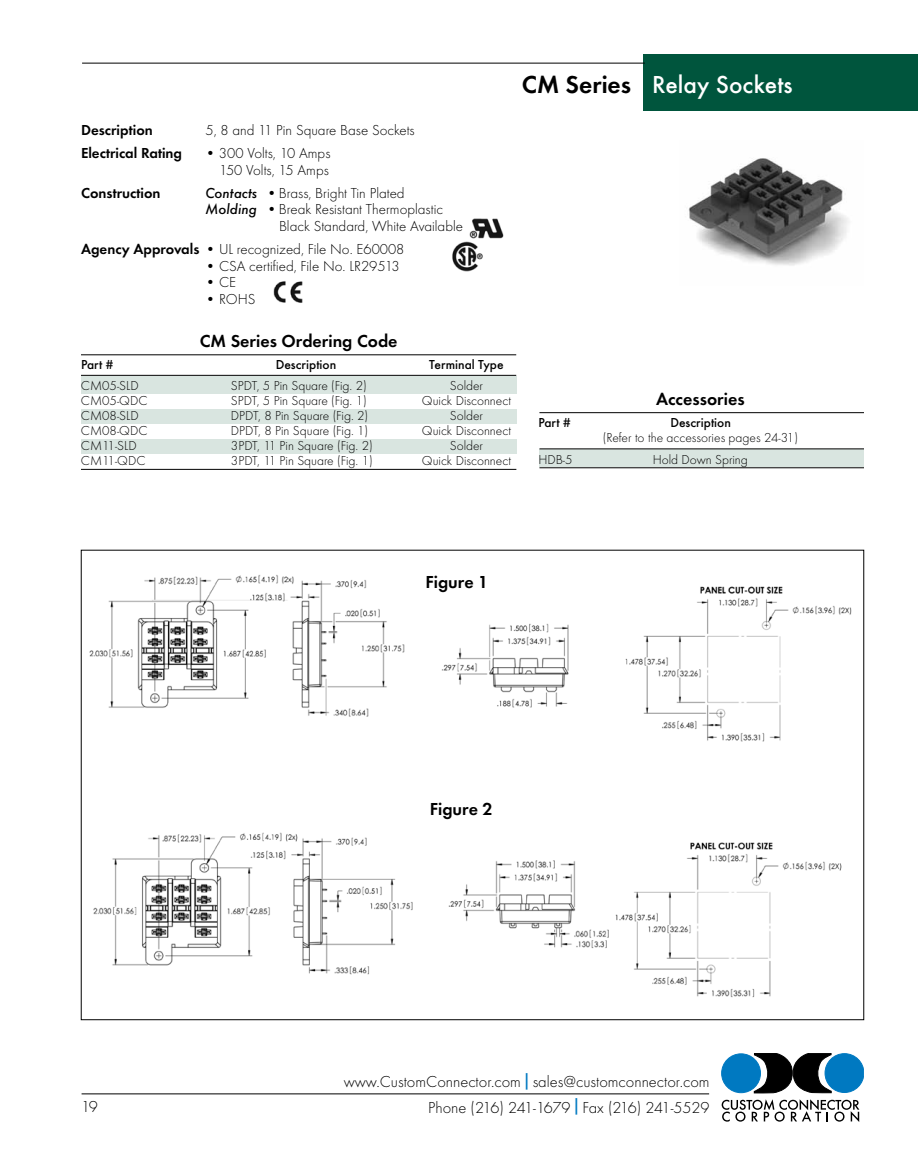
<style>
.page{position:relative;width:918px;height:1175px;background:#fff}
.page>*{position:absolute;margin:0;border:0;box-sizing:border-box;transform-origin:0 0}
.t1{font:500 25.5px "Futura T";color:#fff}
.t2{font:600 25.5px "Futura T";color:#000}
.t3{font:600 18px "Futura T";color:#000}
.t4{font:300 16.5px "Futura T";color:#000}
.t5{font:300 16.5px "Futura T";letter-spacing:-.02em;color:#000}
.t6{font:300 15px/16.5px "Futura T";color:#000;text-align:right}
.t7{font:600 15px "Futura T";color:#000}
.t8{font:300 13.5px "Futura T";color:#000}
.t9{font:500 13.5px "Futura T";color:#000}
.s1{font-weight:500;font-style:italic}
.s2{font-weight:600}
.s3{font-family:"Helvetica Neue";font-weight:700;color:#0079c1}
</style>
<div class="page">
<img style="left:273px;top:281px;width:30px;height:22px">
<div style="left:644px;top:54px;width:274px;height:57px;background:#00553d"></div>
<hr style="left:82px;top:63px;width:563px;height:1px;background:#000">
<img style="left:469px;top:218px;width:35px;height:21px">
<img style="left:452px;top:241px;width:31px;height:31px">
<div style="left:722px;top:1053px;width:38px;height:39px;background:#0079c1;border-radius:50%"></div>
<div style="left:722px;top:1053px;width:39px;height:39px;border:1px solid #0079c1;border-radius:50%"></div>
<div style="left:825px;top:1053px;width:39px;height:39px;background:#0079c1;border-radius:50%"></div>
<div style="left:825px;top:1053px;width:39px;height:39px;border:1px solid #0079c1;border-radius:50%"></div>
<svg style="left:754px;top:1053px;width:77px;height:40px"></svg>
<svg style="left:722px;top:1099px;width:137px;height:23px"></svg>
<hr style="left:82px;top:1093px;width:627px;height:1px;background:#000">
<div style="left:81px;top:439px;width:435px;height:15px;background:#d9e5e0"></div>
<div style="left:81px;top:409px;width:435px;height:15px;background:#d9e5e0"></div>
<div style="left:539px;top:449px;width:325px;height:18px;background:#d9e5e0"></div>
<div style="left:81px;top:376px;width:435px;height:17px;background:#d9e5e0"></div>
<hr style="left:81px;top:354px;width:435px;height:1px;background:#000">
<hr style="left:81px;top:375px;width:435px;height:1px;background:#000">
<hr style="left:81px;top:469px;width:435px;height:1px;background:#000">
<hr style="left:539px;top:412px;width:325px;height:1px;background:#000">
<hr style="left:539px;top:448px;width:325px;height:1px;background:#000">
<hr style="left:539px;top:467px;width:325px;height:1px;background:#000">
<img style="left:688px;top:158px;width:161px;height:108px">
<img style="left:89px;top:575px;width:763px;height:423px">
<p class="t7" style="left:81px;top:121px;width:73px">Description</p>
<p class="t6" style="left:206px;top:122px;width:211px">5, 8 and 11 Pin Square Base Sockets</p>
<p class="t7" style="left:81px;top:144px;width:103px">Electrical Rating</p>
<p class="t6" style="left:206px;top:145px;width:127px">• 300 Volts, 10 Amps<br>150 Volts, 15 Amps</p>
<p class="t7" style="left:81px;top:184px;width:81px">Construction</p>
<p class="t6" style="left:206px;top:185px;width:201px"><span class="s1">Contacts</span> • Brass, Bright Tin Plated</p>
<p class="t6" style="left:206px;top:201px;width:239px"><span class="s1">Molding</span> • Break Resistant Thermoplastic</p>
<p class="t6" style="left:279px;top:218px;width:186px">Black Standard, White Available</p>
<p class="t6" style="left:81px;top:241px;width:325px"><span class="s2">Agency Approvals</span> • UL recognized, File No. E60008</p>
<p class="t6" style="left:206px;top:257px;width:196px">• CSA certified, File No. LR29513</p>
<p class="t6" style="left:206px;top:274px;width:32px">• CE</p>
<p class="t6" style="left:206px;top:290px;width:51px">• ROHS</p>
<h2 class="t3" style="left:200px;top:330px;width:199px">CM Series Ordering Code</h2>
<p class="t9" style="left:81px;top:356px;width:34px">Part #</p>
<p class="t9" style="left:276px;top:356px;width:62px">Description</p>
<p class="t9" style="left:429px;top:356px;width:76px">Terminal Type</p>
<p class="t8" style="left:81px;top:378px;width:59px">CM05-SLD</p>
<p class="t8" style="left:231px;top:378px;width:137px">SPDT, 5 Pin Square (Fig. 2)</p>
<p class="t8" style="left:450px;top:378px;width:35px">Solder</p>
<p class="t8" style="left:81px;top:393px;width:68px">CM05-QDC</p>
<p class="t8" style="left:231px;top:393px;width:137px">SPDT, 5 Pin Square (Fig. 1)</p>
<p class="t8" style="left:422px;top:393px;width:91px">Quick Disconnect</p>
<p class="t8" style="left:81px;top:408px;width:59px">CM08-SLD</p>
<p class="t8" style="left:231px;top:408px;width:139px">DPDT, 8 Pin Square (Fig. 2)</p>
<p class="t8" style="left:450px;top:408px;width:35px">Solder</p>
<p class="t8" style="left:81px;top:423px;width:68px">CM08-QDC</p>
<p class="t8" style="left:231px;top:423px;width:139px">DPDT, 8 Pin Square (Fig. 1)</p>
<p class="t8" style="left:422px;top:423px;width:91px">Quick Disconnect</p>
<p class="t8" style="left:81px;top:438px;width:57px">CM11-SLD</p>
<p class="t8" style="left:231px;top:438px;width:143px">3PDT, 11 Pin Square (Fig. 2)</p>
<p class="t8" style="left:450px;top:438px;width:35px">Solder</p>
<p class="t8" style="left:81px;top:453px;width:66px">CM11-QDC</p>
<p class="t8" style="left:231px;top:453px;width:143px">3PDT, 11 Pin Square (Fig. 1)</p>
<p class="t8" style="left:422px;top:453px;width:91px">Quick Disconnect</p>
<h1 class="t2" style="left:522px;top:69px;width:111px">CM Series</h1>
<h1 class="t1" style="left:652px;top:69px;width:142px">Relay Sockets</h1>
<h2 class="t3" style="left:656px;top:388px;width:90px">Accessories</h2>
<p class="t9" style="left:538px;top:414px;width:34px">Part #</p>
<p class="t9" style="left:670px;top:414px;width:62px">Description</p>
<p class="t8" style="left:603px;top:429px;width:197px">(Refer to the accessories pages 24-31)</p>
<p class="t8" style="left:538px;top:451px;width:36px">HDB-5</p>
<p class="t8" style="left:653px;top:451px;width:97px">Hold Down Spring</p>
<h2 class="t3" style="left:426px;top:571px;width:64px">Figure 1</h2>
<h2 class="t3" style="left:430px;top:798px;width:64px">Figure 2</h2>
<p class="t4" style="left:344px;top:1072px;width:367px">www.CustomConnector.com <span class="s3">|</span> sales@customconnector.com</p>
<p class="t4" style="left:81px;top:1096px;width:18px">19</p>
<p class="t5" style="left:428px;top:1097px;width:283px">Phone (216) 241-1679 <span class="s3">|</span> Fax (216) 241-5529</p>
</div>
